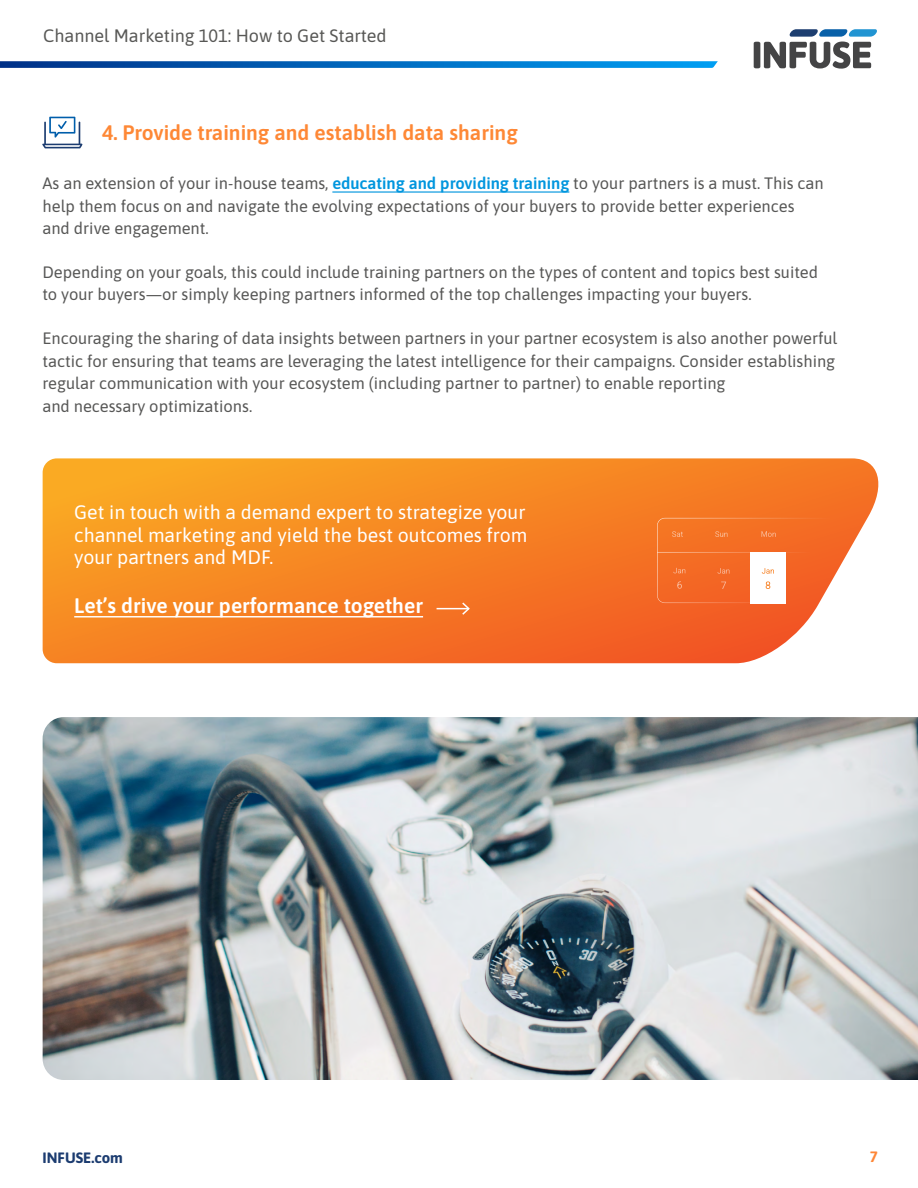
<style>
.page{position:relative;width:918px;height:1188px;background:#fff}
.page>*{position:absolute;margin:0;border:0;box-sizing:border-box;transform-origin:0 0}
.t1{font:600 21px "Asap";color:#fe8836}
.t2{font:600 21px "Asap";color:#fff}
.t3{font:19.5px/22.5px "Asap";color:#fff;text-align:justify}
.t4{font:18px "Asap";color:#585856}
.t5{font:16.5px/22.5px "Asap";color:#575756}
.t6{font:700 15px "Asap";color:#1c3c70}
.t7{font:700 15px "Asap";color:#fe8636}
.s1{font-weight:600;color:#0096de}
</style>
<div class="page">
<svg style="left:0;top:61px;width:718px;height:7px;background:#0d6ebf"></svg>
<svg style="left:754px;top:29px;width:123px;height:40px"></svg>
<svg style="left:43px;top:458px;width:614px;height:205px;background:#f68523"></svg>
<hr style="left:74px;top:616px;width:349px;height:2px;background:#fff">
<hr style="left:437px;top:608px;width:32px;height:1px;background:#fff">
<svg style="left:461px;top:601px;width:10px;height:15px"></svg>
<svg style="left:657px;top:458px;width:222px;height:205px"></svg>
<hr style="left:332px;top:191px;width:237px;height:2px;background:#0096de">
<svg style="left:42px;top:117px;width:40px;height:31px"></svg>
<img style="left:43px;top:717px;width:875px;height:363px">
<p class="t4" style="left:43px;top:23px;width:345px">Channel Marketing 101: How to Get Started</p>
<p class="t1" style="left:102px;top:118px;width:417px">4. Provide training and establish data sharing</p>
<p class="t5" style="left:42px;top:171px;width:783px">As an extension of your in-house teams, <span class="s1">educating and providing training</span> to your partners is a must. This can help them focus on and navigate the evolving expectations of your buyers to provide better experiences and drive engagement.</p>
<p class="t5" style="left:42px;top:260px;width:777px">Depending on your goals, this could include training partners on the types of content and topics best suited to your buyers—or simply keeping partners informed of the top challenges impacting your buyers.</p>
<p class="t5" style="left:42px;top:326px;width:796px">Encouraging the sharing of data insights between partners in your partner ecosystem is also another powerful tactic for ensuring that teams are leveraging the latest intelligence for their campaigns. Consider establishing regular communication with your ecosystem (including partner to partner) to enable reporting<br>and necessary optimizations.</p>
<p class="t3" style="left:74px;top:500px;width:455px">Get in touch with a demand expert to strategize your channel marketing and yield the best outcomes from your partners and MDF.</p>
<p class="t2" style="left:74px;top:591px;width:350px">Let’s drive your performance together</p>
<p class="t6" style="left:43px;top:1147px;width:82px">INFUSE.com</p>
<p class="t7" style="left:870px;top:1146px;width:10px">7</p>
</div>
